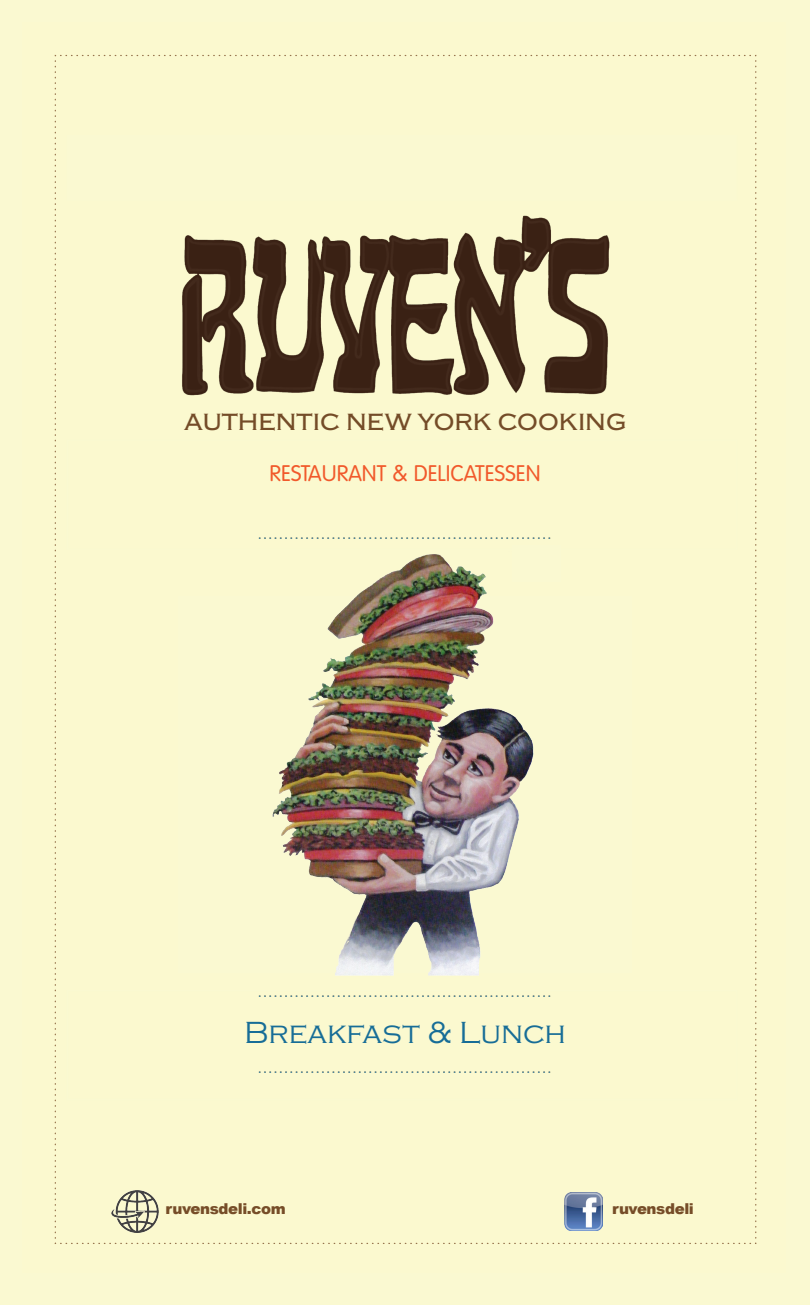
<style>
.page{position:relative;width:810px;height:1305px;background:#faf9d1}
.page>*{position:absolute;margin:0;border:0;box-sizing:border-box;transform-origin:0 0}
.t1{font:31.75px "Copperplate FS";color:#176d97}
.t2{font:700 24.38px "Copperplate FS";color:#744c28}
.t3{font:21.88px "Volkswagen Serial";color:#f1592b}
.t4{font:900 15px "Arial";letter-spacing:-.025em;color:#764d28}
</style>
<div class="page">
<img style="left:182px;top:215px;width:428px;height:181px">
<img style="left:258px;top:537px;width:293px;height:2px">
<img style="left:258px;top:1071px;width:293px;height:2px">
<img style="left:258px;top:995px;width:293px;height:2px">
<img style="left:272px;top:554px;width:262px;height:422px">
<div style="left:512px;top:545px;width:49px;height:36px;background:#faf9d1"></div>
<img style="left:564px;top:1193px;width:39px;height:38px">
<img style="left:112px;top:1191px;width:47px;height:42px">
<h2 class="t2" style="left:184px;top:409px;width:444px">AUTHENTIC NEW YORK COOKING</h2>
<h3 class="t3" style="left:270px;top:461px;width:273px">RESTAURANT &amp; DELICATESSEN</h3>
<h1 class="t1" style="left:244px;top:1015px;width:323px">Breakfast &amp; Lunch</h1>
<p class="t4" style="left:166px;top:1198px;width:122px">ruvensdeli.com</p>
<p class="t4" style="left:612px;top:1198px;width:83px">ruvensdeli</p>
</div>
